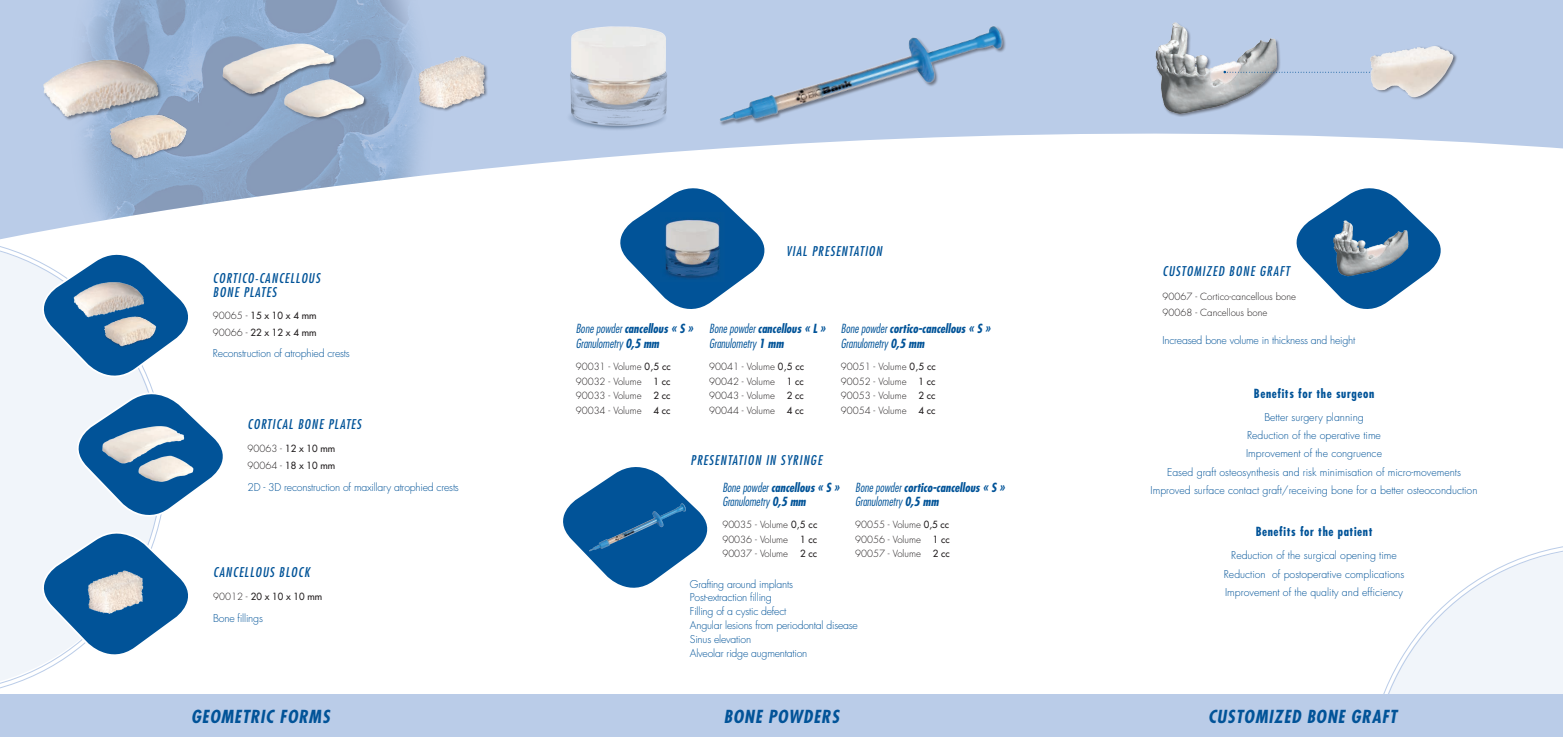
<style>
.page{position:relative;width:1563px;height:737px;background:#fff}
.page>*{position:absolute;margin:0;border:0;box-sizing:border-box;transform-origin:0 0}
.t1{font:italic 700 condensed 17.5px "Futura Std";letter-spacing:.05em;color:#015398}
.t2{font:italic condensed 13.12px/14.1px "Futura Std";letter-spacing:.08em;color:#015398}
.t3{font:italic 300 condensed 12.25px/14.9px "Futura Std";color:#015398}
.t4{font:italic 700 condensed 12.25px/14.9px "Futura Std";color:#015398}
.t5{font:700 condensed 12.25px "Futura Std";letter-spacing:.05em;color:#015398}
.t6{font:300 10.5px/18.5px "Futura Std";color:#015398;text-align:center}
.t7{font:300 10.5px/13.8px "Futura Std";letter-spacing:-.02em;color:#015398}
.t8{font:300 9.62px/14.5px "Futura Std";color:#231f20;text-align:justify}
.t9{font:500 9.62px/16.7px "Futura Std";color:#231f20}
.s1{font-weight:300}
.s2{font-weight:700}
.s3{font-weight:500}
</style>
<div class="page">
<svg style="left:0;top:0;width:1563px;height:230px;fill:#bacce8"></svg>
<img style="left:57px;top:0;width:377px;height:228px">
<svg style="left:1383px;top:546px;width:180px;height:148px"></svg>
<svg style="left:0;top:230px;width:53px;height:459px"></svg>
<svg style="left:30px;top:243px;width:193px;height:423px"></svg>
<img style="left:87px;top:569px;width:58px;height:45px">
<div style="left:0;top:694px;width:1563px;height:43px;background:#bacce8"></div>
<svg style="left:606px;top:176px;width:173px;height:133px"></svg>
<img style="left:660px;top:212px;width:65px;height:69px">
<svg style="left:563px;top:467px;width:145px;height:121px"></svg>
<img style="left:588px;top:503px;width:98px;height:48px">
<svg style="left:1282px;top:176px;width:173px;height:133px"></svg>
<img style="left:1318px;top:213px;width:101px;height:78px">
<div style="left:43px;top:60px;width:119px;height:61px;background:#231f20;opacity:.5"></div>
<img style="left:43px;top:59px;width:117px;height:59px">
<img style="left:109px;top:115px;width:78px;height:45px">
<img style="left:220px;top:41px;width:117px;height:56px">
<div style="left:284px;top:79px;width:84px;height:42px;background:#231f20;opacity:.5"></div>
<img style="left:282px;top:78px;width:85px;height:42px">
<div style="left:417px;top:56px;width:71px;height:57px;background:#231f20;opacity:.5"></div>
<img style="left:416px;top:55px;width:70px;height:55px">
<img style="left:716px;top:0;width:292px;height:159px">
<img style="left:566px;top:23px;width:105px;height:110px">
<img style="left:1131px;top:19px;width:165px;height:101px">
<svg style="left:1223px;top:71px;width:144px;height:2px"></svg>
<div style="left:1370px;top:45px;width:87px;height:56px;background:#231f20;opacity:.5"></div>
<img style="left:1367px;top:44px;width:88px;height:56px">
<h2 class="t2" style="left:213px;top:271px;width:109px">CORTICO-CANCELLOUS<br>BONE PLATES</h2>
<p class="t9" style="left:213px;top:307px;width:105px"><span class="s1">90065 -</span> 15 x 10 x 4 mm<br><span class="s1">90066 -</span> 22 x 12 x 4 mm</p>
<p class="t7" style="left:213px;top:347px;width:138px">Reconstruction of atrophied crests</p>
<h2 class="t2" style="left:247px;top:417px;width:115px">CORTICAL BONE PLATES</h2>
<p class="t9" style="left:247px;top:440px;width:89px;line-height:17.3px"><span class="s1">90063 -</span> 12 x 10 mm<br><span class="s1">90064 -</span> 18 x 10 mm</p>
<p class="t7" style="left:247px;top:480px;width:213px">2D - 3D reconstruction of maxillary atrophied crests</p>
<h2 class="t2" style="left:213px;top:565px;width:98px">CANCELLOUS BLOCK</h2>
<p class="t9" style="left:213px;top:588px;width:111px"><span class="s1">90012 -</span> 20 x 10 x 10 mm</p>
<p class="t7" style="left:213px;top:611px;width:51px">Bone fillings</p>
<h2 class="t2" style="left:786px;top:245px;width:98px">VIAL PRESENTATION</h2>
<p class="t3" style="left:576px;top:321px;width:119px">Bone powder <span class="s2">cancellous « S »<br></span>Granulometry <span class="s2">0,5 mm</span></p>
<p class="t8" style="left:576px;top:359px;width:96px">90031 - Volume <span class="s3">0,5 cc </span>90032 - Volume <span class="s3">1 cc </span>90033 - Volume <span class="s3">2 cc </span>90034 - Volume <span class="s3">4 cc</span></p>
<p class="t3" style="left:709px;top:321px;width:118px">Bone powder <span class="s2">cancellous « L »<br></span>Granulometry <span class="s2">1 mm</span></p>
<p class="t8" style="left:709px;top:359px;width:96px">90041 - Volume <span class="s3">0,5 cc </span>90042 - Volume <span class="s3">1 cc </span>90043 - Volume <span class="s3">2 cc </span>90044 - Volume <span class="s3">4 cc</span></p>
<p class="t4" style="left:841px;top:321px;width:151px"><span class="s1">Bone powder</span> cortico-cancellous « S »<br><span class="s1">Granulometry</span> 0,5 mm</p>
<p class="t8" style="left:841px;top:359px;width:96px">90051 - Volume <span class="s3">0,5 cc </span>90052 - Volume <span class="s3">1 cc </span>90053 - Volume <span class="s3">2 cc </span>90054 - Volume <span class="s3">4 cc</span></p>
<h2 class="t2" style="left:690px;top:453px;width:133px">PRESENTATION IN SYRINGE</h2>
<p class="t3" style="left:722px;top:480px;width:119px">Bone powder <span class="s2">cancellous « S »<br></span>Granulometry <span class="s2">0,5 mm</span></p>
<p class="t8" style="left:722px;top:518px;width:96px">90035 - Volume <span class="s3">0,5 cc </span>90036 - Volume <span class="s3">1 cc </span>90037 - Volume <span class="s3">2 cc</span></p>
<p class="t4" style="left:855px;top:480px;width:151px"><span class="s1">Bone powder</span> cortico-cancellous « S »<br><span class="s1">Granulometry</span> 0,5 mm</p>
<p class="t8" style="left:855px;top:518px;width:96px">90055 - Volume <span class="s3">0,5 cc </span>90056 - Volume <span class="s3">1 cc </span>90057 - Volume <span class="s3">2 cc</span></p>
<p class="t7" style="left:690px;top:577px;width:170px">Grafting around implants<br>Post-extraction filling<br>Filling of a cystic defect<br>Angular lesions from periodontal disease<br>Sinus elevation<br>Alveolar ridge augmentation</p>
<h2 class="t2" style="left:1162px;top:264px;width:128px">CUSTOMIZED BONE GRAFT</h2>
<p class="t8" style="left:1162px;top:289px;width:135px;line-height:16.1px">90067 - Cortico-cancellous bone<br>90068 - Cancellous bone</p>
<p class="t7" style="left:1162px;top:334px;width:194px">Increased bone volume in thickness and height</p>
<p class="t5" style="left:1254px;top:386px;width:122px">Benefits for the surgeon</p>
<p class="t6" style="left:1264px;top:408px;width:101px">Better surgery planning</p>
<p class="t6" style="left:1247px;top:426px;width:135px">Reduction of the operative time</p>
<p class="t6" style="left:1246px;top:444px;width:137px">Improvement of the congruence</p>
<p class="t6" style="left:1150px;top:463px;width:328px">Eased graft osteosynthesis and risk minimisation of micro-movements<br>Improved surface contact graft/receiving bone for a better osteoconduction</p>
<p class="t5" style="left:1255px;top:524px;width:118px">Benefits for the patient</p>
<p class="t6" style="left:1231px;top:546px;width:167px">Reduction of the surgical opening time</p>
<p class="t6" style="left:1224px;top:565px;width:182px">Reduction of postoperative complications</p>
<p class="t6" style="left:1225px;top:583px;width:179px">Improvement of the quality and efficiency</p>
<h1 class="t1" style="left:191px;top:705px;width:140px">GEOMETRIC FORMS</h1>
<h1 class="t1" style="left:724px;top:705px;width:117px">BONE POWDERS</h1>
<h1 class="t1" style="left:1208px;top:705px;width:190px">CUSTOMIZED BONE GRAFT</h1>
</div>
